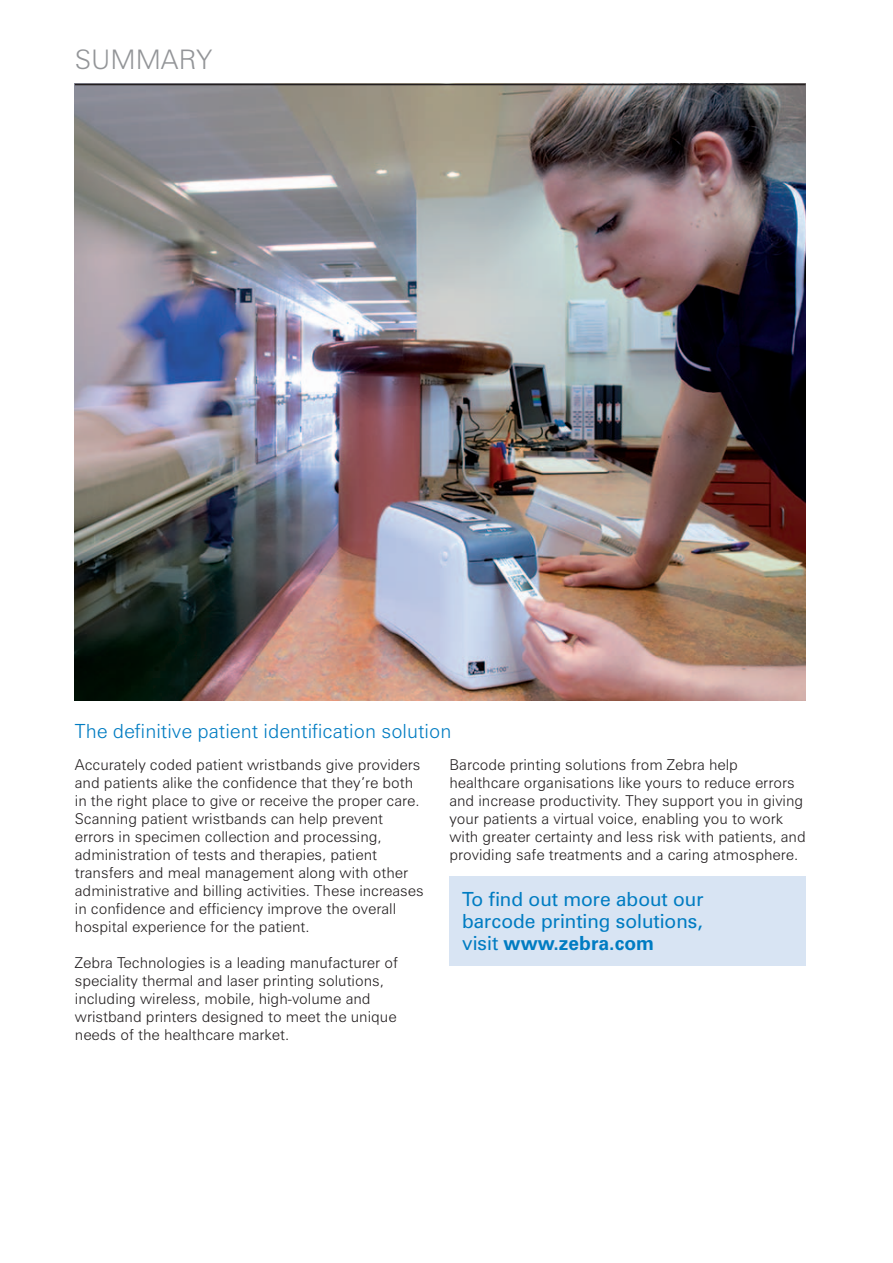
<style>
.page{position:relative;width:893px;height:1263px;background:#fff}
.page>*{position:absolute;margin:0;border:0;box-sizing:border-box;transform-origin:0 0}
.t1{font:300 27px "Zurich BT";color:#939598}
.t2{font:19.5px/21.8px "Zurich BT";color:#007cc2;text-align:justify}
.t3{font:300 19.5px "Zurich BT";color:#007cc2}
.t4{font:300 15px/18px "Zurich BT";color:#231f20}
.s1{font-weight:700}
</style>
<div class="page">
<img style="left:75px;top:84px;width:731px;height:616px">
<hr style="left:75px;top:84px;width:730px;height:1px;background:#231f20">
<div style="left:449px;top:876px;width:356px;height:89px;background:#d8e4f3"></div>
<p class="t1" style="left:75px;top:43px;width:139px">suMMary</p>
<p class="t3" style="left:75px;top:719px;width:378px">the definitive patient identification solution</p>
<p class="t4" style="left:75px;top:756px;width:350px">accurately coded patient wristbands give providers and patients alike the confidence that they’re both in the right place to give or receive the proper care. scanning patient wristbands can help prevent errors in specimen collection and processing, administration of tests and therapies, patient transfers and meal management along with other administrative and billing activities. these increases in confidence and efficiency improve the overall hospital experience for the patient.</p>
<p class="t4" style="left:75px;top:954px;width:325px">Zebra technologies is a leading manufacturer of speciality thermal and laser printing solutions, including wireless, mobile, high-volume and wristband printers designed to meet the unique needs of the healthcare market.</p>
<p class="t4" style="left:449px;top:756px;width:358px">barcode printing solutions from Zebra help healthcare organisations like yours to reduce errors and increase productivity. they support you in giving your patients a virtual voice, enabling you to work with greater certainty and less risk with patients, and providing safe treatments and a caring atmosphere.</p>
<p class="t2" style="left:462px;top:888px;width:243px">To find out more about our barcode printing solutions, visit <span class="s1">www.zebra.com</span></p>
</div>
